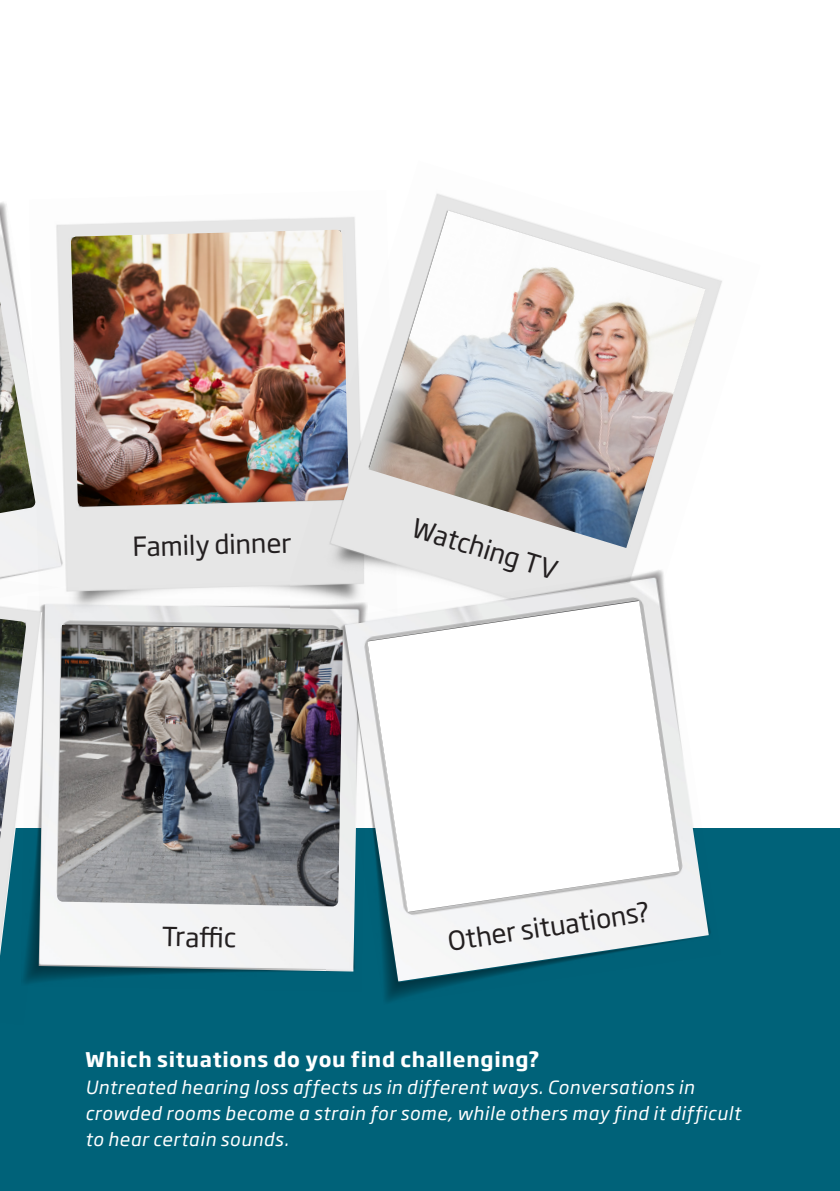
<style>
.page{position:relative;width:840px;height:1191px;background:#fff}
.page>*{position:absolute;margin:0;border:0;box-sizing:border-box;transform-origin:0 0}
.Arial_Body_Center_13{font:26px "Soho Gothic Pro";color:#231f20}
.Arial_Body{font:700 20px "Soho Gothic Pro";letter-spacing:.035em;color:#fff}
.Arial_Body-2{font:italic 18px/26px "Soho Gothic Pro";letter-spacing:.035em;color:#fff}
</style>
<div class="page">
<div style="left:0;top:828px;width:839px;height:363px;background:#006279"></div>
<div style="left:77px;top:906px;width:249px;height:65px;background:#f3f4f4"></div>
<img style="left:77px;top:638px;width:249px;height:268px">
<img style="left:0;top:599px;width:77px;height:387px">
<img style="left:0;top:607px;width:42px;height:349px">
<img style="left:0;top:619px;width:26px;height:220px">
<img style="left:0;top:212px;width:29px;height:365px">
<svg style="left:0;top:229px;width:29px;height:326px"></svg>
<img style="left:0;top:301px;width:29px;height:212px">
<img style="left:29px;top:225px;width:261px;height:413px">
<img style="left:57px;top:218px;width:233px;height:374px">
<img style="left:71px;top:230px;width:219px;height:277px">
<img style="left:290px;top:193px;width:432px;height:492px">
<img style="left:330px;top:194px;width:391px;height:436px">
<img style="left:368px;top:210px;width:337px;height:338px">
<img style="left:326px;top:569px;width:394px;height:432px">
<img style="left:345px;top:579px;width:363px;height:402px">
<svg style="left:367px;top:601px;width:312px;height:311px"></svg>
<p class="Arial_Body_Center_13" style="left:132px;top:527px;width:160px;rotate:-2deg">Family dinner</p>
<p class="Arial_Body_Center_13" style="left:418px;top:507px;width:152px;rotate:17deg">Watching TV</p>
<p class="Arial_Body_Center_13" style="left:162px;top:916px;width:76px;rotate:1deg">Traffi c</p>
<p class="Arial_Body_Center_13" style="left:445px;top:920px;width:205px;rotate:-8deg">Other situations?</p>
<p class="Arial_Body" style="left:85px;top:1044px;width:455px">Which situations do you find challenging?</p>
<p class="Arial_Body-2" style="left:85px;top:1073px;width:656px">Untreated hearing loss affects us in different ways. Conversations in crowded rooms become a strain for some, while others may find it difficult to hear certain sounds.</p>
</div>
